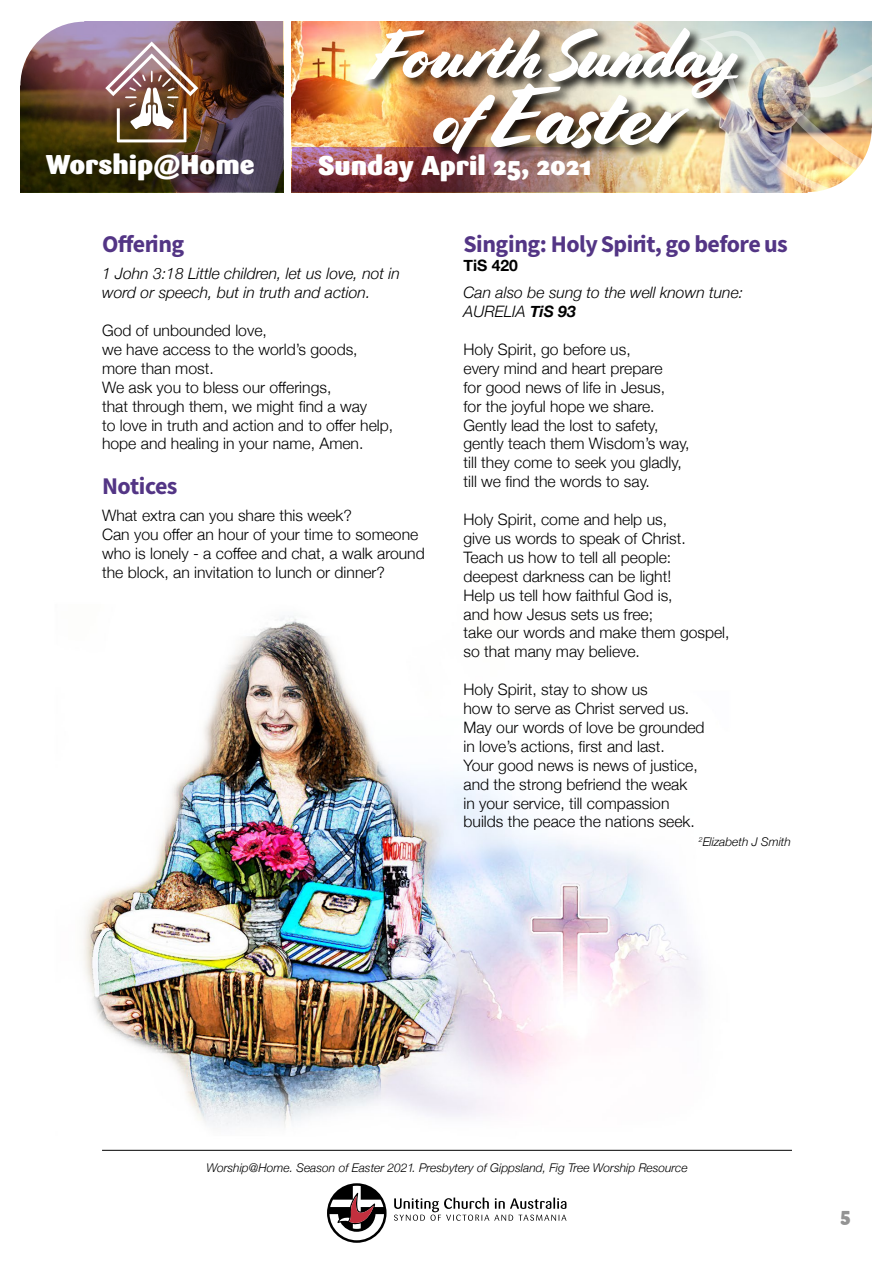
<style>
.page{position:relative;width:893px;height:1263px;background:#fff}
.page>*{position:absolute;margin:0;border:0;box-sizing:border-box;transform-origin:0 0}
.t1{font:84px "Cortado";color:#fff}
.t2{font:69px "Cortado";color:#fff}
.t3{font:900 27px "Sari";color:#fff}
.t4{font:24px "Source Sans Variable";letter-spacing:-.02em;color:#533585}
.t5{font:900 19.5px "Sari";color:#939393}
.t6{font:300 15.75px/18.9px "Helvetica Neue";color:#000}
.t7{font:italic 300 15.75px/18.9px "Helvetica Neue";color:#000}
.t8{font:700 15.75px "Helvetica Neue";color:#000}
.t9{font:italic 300 12px "Helvetica Neue";color:#000}
.s1{font-size:69px}
.s2{font-weight:700}
</style>
<div class="page">
<img style="left:83px;top:616px;width:709px;height:534px">
<svg style="left:394px;top:1197px;width:172px;height:24px"></svg>
<svg style="left:327px;top:1183px;width:60px;height:60px"></svg>
<hr style="left:102px;top:1150px;width:690px;height:1px;background:#000">
<img style="left:292px;top:22px;width:407px;height:170px">
<img style="left:20px;top:22px;width:263px;height:170px">
<img style="left:105px;top:42px;width:93px;height:100px">
<img style="left:292px;top:148px;width:394px;height:44px">
<svg style="left:20px;top:21px;width:64px;height:64px"></svg>
<div style="left:362px;top:26px;width:390px;height:141px;background:#000;opacity:.91"></div>
<img style="left:699px;top:22px;width:173px;height:171px">
<h3 class="t3" style="left:46px;top:148px;width:210px">Worship@Home</h3>
<h2 class="t2" style="left:370px;top:15px;width:371px">Fourth Sunday</h2>
<h1 class="t1" style="left:432px;top:67px;width:246px"><span class="s1">of</span> Easter</h1>
<h3 class="t3" style="left:318px;top:148px;width:275px">Sunday April 25, 2021</h3>
<h3 class="t4" style="left:102px;top:229px;width:84px">Offering</h3>
<p class="t7" style="left:102px;top:263px;width:299px">1 John 3:18 Little children, let us love, not in word or speech, but in truth and action.</p>
<p class="t6" style="left:102px;top:320px;width:293px">God of unbounded love,<br>we have access to the world’s goods, more than most.<br>We ask you to bless our offerings,<br>that through them, we might find a way<br>to love in truth and action and to offer help, hope and healing in your name, Amen.</p>
<h3 class="t4" style="left:102px;top:471px;width:77px">Notices</h3>
<p class="t6" style="left:102px;top:505px;width:324px">What extra can you share this week?<br>Can you offer an hour of your time to someone who is lonely - a coffee and chat, a walk around the block, an invitation to lunch or dinner?</p>
<h3 class="t4" style="left:463px;top:229px;width:326px">Singing: Holy Spirit, go before us</h3>
<p class="t8" style="left:463px;top:253px;width:56px">TiS 420</p>
<p class="t7" style="left:463px;top:282px;width:281px">Can also be sung to the well known tune:<br>AURELIA <span class="s2">TiS 93</span></p>
<p class="t6" style="left:463px;top:339px;width:228px">Holy Spirit, go before us,<br>every mind and heart prepare<br>for good news of life in Jesus,<br>for the joyful hope we share.<br>Gently lead the lost to safety, gently teach them Wisdom’s way, till they come to seek you gladly, till we find the words to say.</p>
<p class="t6" style="left:463px;top:509px;width:268px">Holy Spirit, come and help us,<br>give us words to speak of Christ.<br>Teach us how to tell all people: deepest darkness can be light!<br>Help us tell how faithful God is,<br>and how Jesus sets us free;<br>take our words and make them gospel, so that many may believe.</p>
<p class="t6" style="left:463px;top:679px;width:243px">Holy Spirit, stay to show us<br>how to serve as Christ served us.<br>May our words of love be grounded in love’s actions, first and last.<br>Your good news is news of justice, and the strong befriend the weak<br>in your service, till compassion builds the peace the nations seek.</p>
<p class="t9" style="left:699px;top:832px;width:94px"><sup>2</sup>Elizabeth J Smith</p>
<p class="t9" style="left:206px;top:1158px;width:483px">Worship@Home. Season of Easter 2021. Presbytery of Gippsland, Fig Tree Worship Resource</p>
<p class="t5" style="left:840px;top:1202px;width:11px">5</p>
</div>
